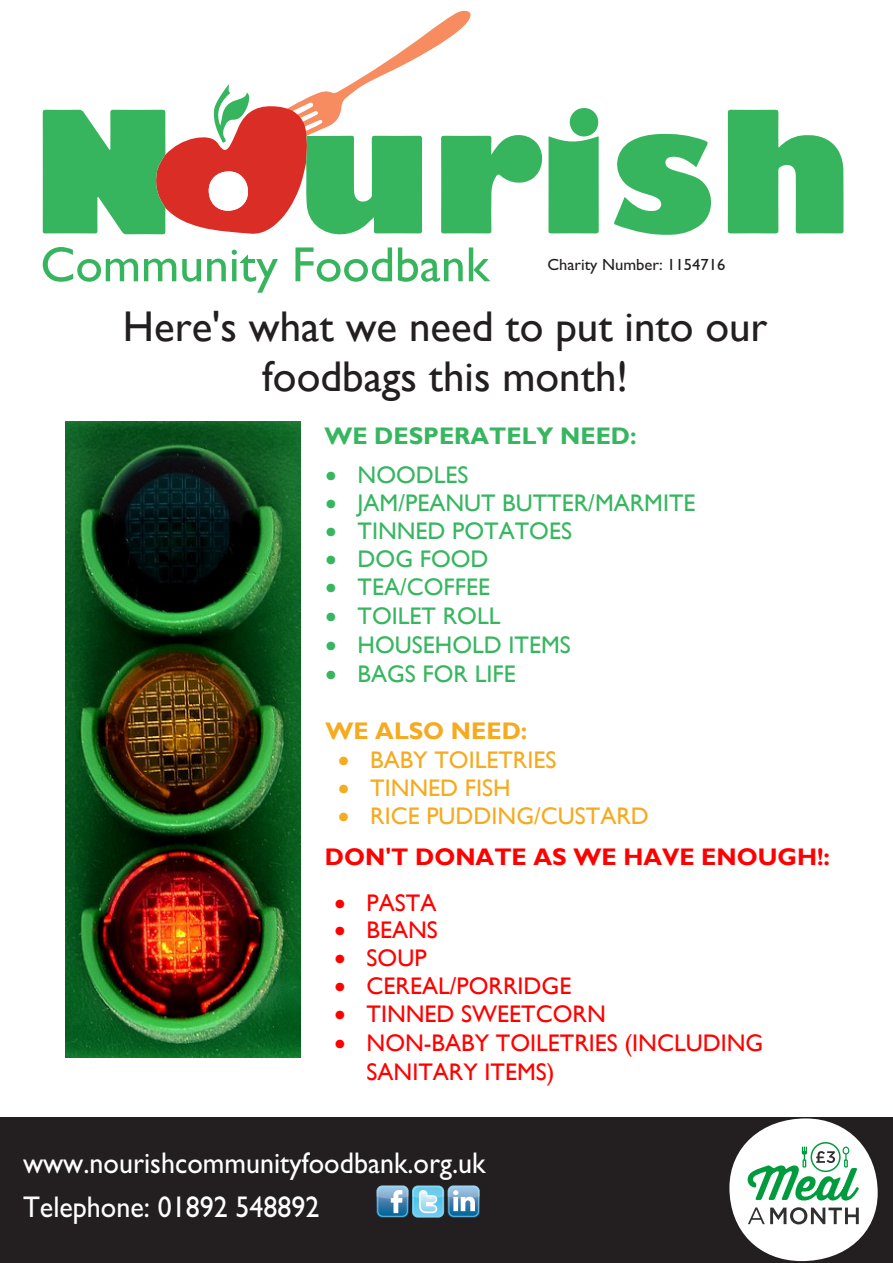
<style>
.page{position:relative;width:893px;height:1263px;background:#fff}
.page>*{position:absolute;margin:0;border:0;box-sizing:border-box;transform-origin:0 0}
.t1{font:42.9px/49.8px "Gill Sans";color:#231f20;text-align:center}
.t2{font:30px/44.4px "M Gill Sans";color:#fff;scale:.93 1}
.t3{font:24px "Gill Sans";color:#37b660}
.t4{font:24px/28.8px "Gill Sans";color:#f00}
.t5{font:24px "Gill Sans";color:#f5aa1f}
.t6{font:700 24px "Gill Sans";color:#f00}
.t7{font:700 24px "Gill Sans";color:#37b660}
.t8{font:700 24px "Gill Sans";color:#f5aa1f}
.t9{font:16.2px "M Gill Sans";color:#231f20}
.s1{font-family:"Gill Sans MT Bold 2";font-weight:400}
</style>
<div class="page">
<div style="left:0;top:1117px;width:893px;height:146px;background:#231f20"></div>
<svg style="left:728px;top:110px;width:116px;height:123px"></svg>
<svg style="left:614px;top:133px;width:97px;height:102px"></svg>
<svg style="left:43px;top:11px;width:556px;height:224px"></svg>
<div style="left:570px;top:108px;width:28px;height:29px;background:#37b55e;border-radius:50%"></div>
<div style="left:209px;top:171px;width:39px;height:40px;background:#fff;border-radius:50%"></div>
<svg style="left:43px;top:247px;width:95px;height:35px"></svg>
<svg style="left:144px;top:259px;width:32px;height:22px"></svg>
<svg style="left:182px;top:259px;width:19px;height:23px"></svg>
<svg style="left:207px;top:259px;width:19px;height:22px"></svg>
<svg style="left:232px;top:250px;width:46px;height:43px"></svg>
<svg style="left:295px;top:247px;width:97px;height:35px"></svg>
<svg style="left:398px;top:247px;width:65px;height:35px"></svg>
<svg style="left:469px;top:247px;width:21px;height:34px"></svg>
<svg style="left:376px;top:1185px;width:104px;height:32px;background:#77a9c4"></svg>
<svg style="left:729px;top:1118px;width:149px;height:143px"></svg>
<img style="left:66px;top:421px;width:234px;height:637px">
<p class="t9" style="left:547px;top:256px;width:179px">Charity Number: 1154716</p>
<h1 class="t1" style="left:123px;top:302px;width:646px">Here's what we need to put into our foodbags this month!</h1>
<p class="t7" style="left:324px;top:422px;width:314px">WE DESPERATELY NEED:</p>
<p class="t3" style="left:326px;top:461px;width:144px">• NOODLES</p>
<p class="t3" style="left:326px;top:489px;width:371px">• JAM/PEANUT BUTTER/MARMITE</p>
<p class="t3" style="left:326px;top:517px;width:248px">• TINNED POTATOES</p>
<p class="t3" style="left:326px;top:544px;width:164px">• DOG FOOD</p>
<p class="t3" style="left:326px;top:573px;width:166px">• TEA/COFFEE</p>
<p class="t3" style="left:326px;top:602px;width:176px">• TOILET ROLL</p>
<p class="t3" style="left:326px;top:631px;width:247px">• HOUSEHOLD ITEMS</p>
<p class="t3" style="left:326px;top:660px;width:192px">• BAGS FOR LIFE</p>
<p class="t8" style="left:325px;top:717px;width:204px">WE ALSO NEED:</p>
<p class="t5" style="left:338px;top:746px;width:220px">• BABY TOILETRIES</p>
<p class="t5" style="left:338px;top:774px;width:174px">• TINNED FISH</p>
<p class="t5" style="left:338px;top:802px;width:312px">• RICE PUDDING/CUSTARD</p>
<p class="t6" style="left:325px;top:842px;width:507px">DON'T DONATE AS WE <span class="s1">HAVE</span> ENOUGH<span class="s1">!</span>:</p>
<p class="t4" style="left:335px;top:888px;width:103px">• PASTA</p>
<p class="t4" style="left:335px;top:916px;width:105px">• BEANS</p>
<p class="t4" style="left:335px;top:944px;width:93px">• SOUP</p>
<p class="t4" style="left:335px;top:972px;width:238px">• CEREAL/PORRIDGE</p>
<p class="t4" style="left:335px;top:1000px;width:273px">• TINNED SWEETCORN</p>
<p class="t4" style="left:367px;top:1029px;width:398px;text-indent:-32px">• NON-BABY TOILETRIES (INCLUDING<br>SANITARY ITEMS)</p>
<p class="t2" style="left:23px;top:1141px;width:499px">www.nourishcommunityfoodbank.org.uk<br>Telephone: 01892 548892</p>
</div>
